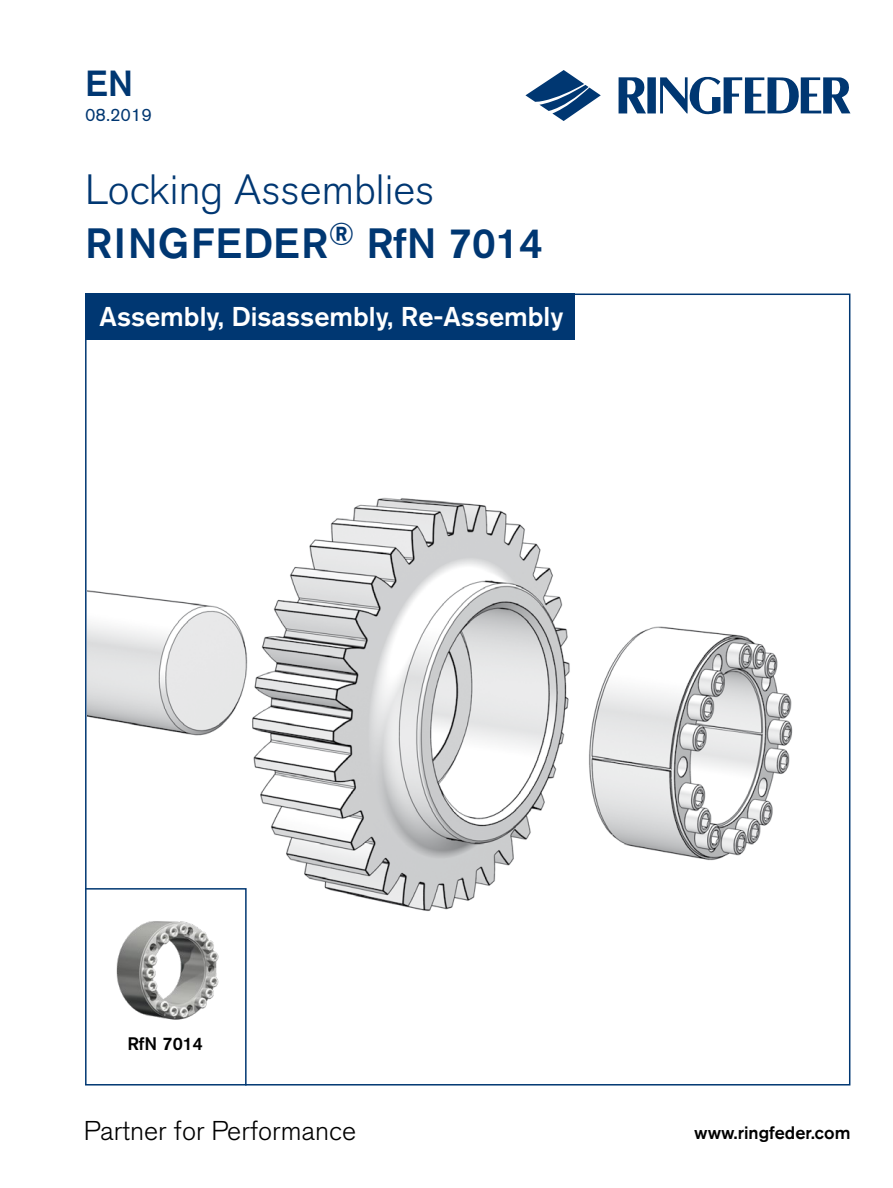
<style>
.page{position:relative;width:893px;height:1188px;background:#fff}
.page>*{position:absolute;margin:0;border:0;box-sizing:border-box;transform-origin:0 0}
.t1{font:300 42px/54px "Akzidenz Grotesk BE";color:#003772}
.t2{font:500 36px "Akzidenz Grotesk BE";color:#003772}
.t3{font:500 27px "Akzidenz Grotesk BE";color:#fff}
.t4{font:300 27px "Akzidenz Grotesk BE";color:#000}
.t5{font:500 18px "Akzidenz Grotesk BE";color:#000}
.t6{font:18px "Akzidenz Grotesk BE";color:#003772}
.s1{font-weight:500}
</style>
<div class="page">
<img style="left:88px;top:497px;width:705px;height:414px">
<svg style="left:85px;top:887px;width:162px;height:199px"></svg>
<div style="left:127px;top:1036px;width:77px;height:14px;background:#fff"></div>
<img style="left:116px;top:915px;width:104px;height:110px">
<svg style="left:619px;top:76px;width:231px;height:39px"></svg>
<svg style="left:525px;top:70px;width:76px;height:51px"></svg>
<div style="left:85px;top:294px;width:489px;height:46px;background:#003772"></div>
<p class="t2" style="left:85px;top:61px;width:50px">EN</p>
<p class="t6" style="left:85px;top:104px;width:69px">08.2019</p>
<p class="t1" style="left:85px;top:163px;width:459px">Locking Assemblies<br><span class="s1">RINGFEDER</span><sup>®</sup> <span class="s1">RfN 7014</span></p>
<p class="t3" style="left:100px;top:300px;width:465px">Assembly, Disassembly, Re-Assembly</p>
<p class="t5" style="left:127px;top:1033px;width:77px">RfN 7014</p>
<p class="t4" style="left:84px;top:1115px;width:274px">Partner for Performance</p>
<p class="t5" style="left:694px;top:1122px;width:158px">www.ringfeder.com</p>
</div>
